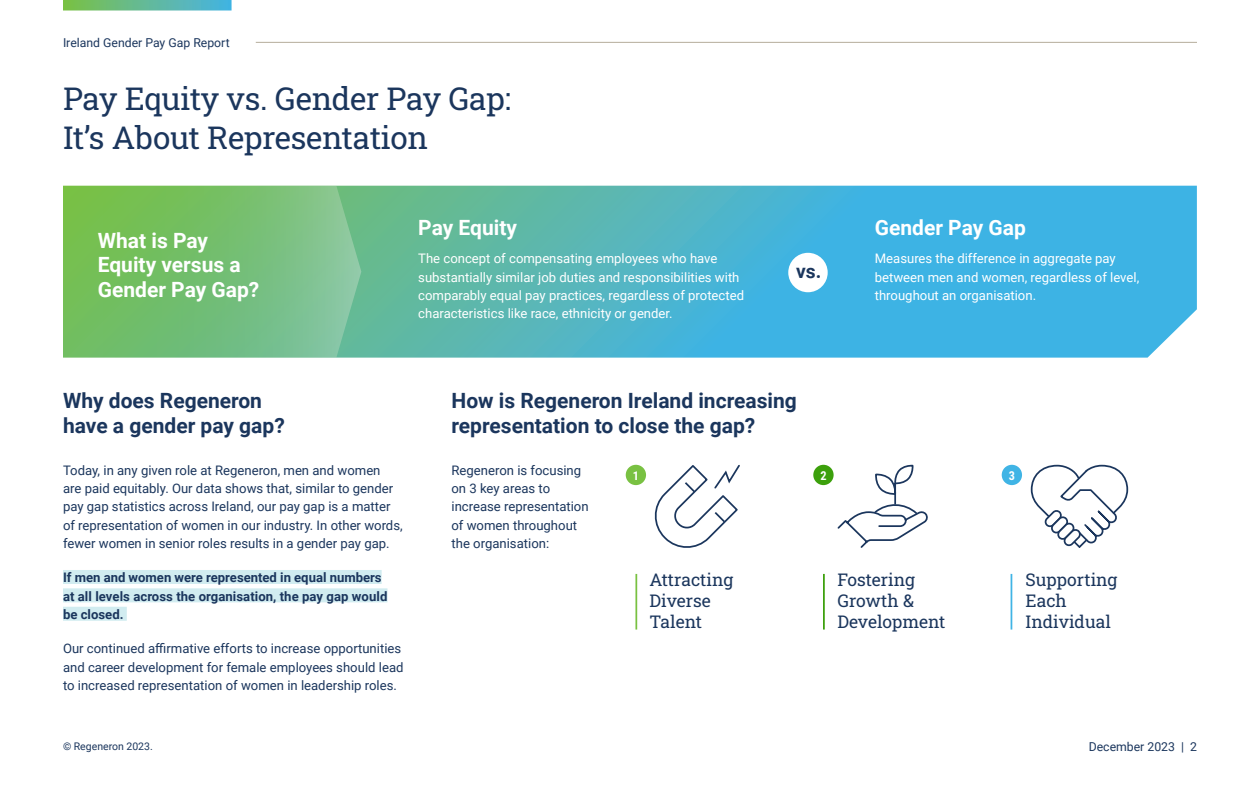
<style>
.page{position:relative;width:1260px;height:788px;background:#fff}
.page>*{position:absolute;margin:0;border:0;box-sizing:border-box;transform-origin:0 0}
.Page_Headline{font:31.5px/38.5px "Roboto Slab";letter-spacing:-.01em;color:#1b365d}
.t1{font:700 21px/24.5px "Roboto";color:#1b365d}
.t2{font:700 21px/24.5px "Roboto";color:#fff}
.t3{font:700 19.25px "Roboto";color:#1b365d}
.Paragraph{font:17.5px/21px "Roboto Slab";color:#1b365d}
.Paragraph-2{font:13.12px/18.4px "Roboto";color:#1b365d}
.Paragraph-3{font:13.12px/18.4px "Roboto";color:#fff}
.Paragraph-4{font:700 13.12px/18.4px "Roboto";color:#1b365d}
.t4{font:12.25px "Roboto";color:#1b365d}
.Paragraph-5{font:700 12.25px "Roboto Condensed";color:#fff}
.t5{font:10.5px "Roboto";color:#1b365d}
</style>
<div class="page">
<div style="left:63px;top:570px;width:319px;height:14px;background:#d1ecf0"></div>
<div style="left:63px;top:588px;width:324px;height:14px;background:#d1ecf0"></div>
<div style="left:63px;top:606px;width:64px;height:14px;background:#d1ecf0"></div>
<svg style="left:361px;top:186px;width:836px;height:171px;background:#4bb5cd"></svg>
<div style="left:788px;top:253px;width:40px;height:39px;background:#fff;border-radius:50%"></div>
<svg style="left:63px;top:186px;width:298px;height:171px;background:#76bf73"></svg>
<svg style="left:837px;top:464px;width:91px;height:84px"></svg>
<svg style="left:1030px;top:464px;width:99px;height:84px"></svg>
<svg style="left:654px;top:464px;width:86px;height:84px"></svg>
<div style="left:626px;top:464px;width:20px;height:21px;background:#79c142;border-radius:50%"></div>
<div style="left:813px;top:464px;width:21px;height:21px;background:#3ca00c;border-radius:50%"></div>
<div style="left:1002px;top:464px;width:20px;height:21px;background:#40b4e5;border-radius:50%"></div>
<hr style="left:635px;top:574px;width:2px;height:55px;background:#79c142">
<hr style="left:823px;top:574px;width:2px;height:55px;background:#3ca00c">
<hr style="left:1011px;top:574px;width:1px;height:55px;background:#40b4e5">
<hr style="left:256px;top:42px;width:941px;height:1px;background:#b5ad9c">
<svg style="left:63px;top:0;width:169px;height:10px;background:#61b996"></svg>
<p class="t4" style="left:63px;top:34px;width:168px">Ireland Gender Pay Gap Report</p>
<p class="Page_Headline" style="left:63px;top:79px;width:449px">Pay Equity vs. Gender Pay Gap:<br>It’s About Representation</p>
<h1 class="t2" style="left:98px;top:227px;width:163px">What is Pay<br>Equity versus a<br>Gender Pay Gap?</h1>
<h1 class="t2" style="left:418px;top:214px;width:100px">Pay Equity</h1>
<p class="Paragraph-3" style="left:418px;top:249px;width:327px">The concept of compensating employees who have substantially similar job duties and responsibilities with comparably equal pay practices, regardless of protected characteristics like race, ethnicity or gender.</p>
<h1 class="t3" style="left:796px;top:258px;width:27px">vs.</h1>
<h1 class="t2" style="left:875px;top:214px;width:153px">Gender Pay Gap</h1>
<p class="Paragraph-3" style="left:875px;top:249px;width:266px">Measures the difference in aggregate pay between men and women, regardless of level, throughout an organisation.</p>
<h1 class="t1" style="left:63px;top:387px;width:223px">Why does Regeneron have a gender pay gap?</h1>
<p class="Paragraph-2" style="left:63px;top:460px;width:341px">Today, in any given role at Regeneron, men and women<br>are paid equitably. Our data shows that, similar to gender pay gap statistics across Ireland, our pay gap is a matter of representation of women in our industry. In other words, fewer women in senior roles results in a gender pay gap.</p>
<p class="Paragraph-4" style="left:63px;top:568px;width:326px">If men and women were represented in equal numbers at all levels across the organisation, the pay gap would be closed.</p>
<p class="Paragraph-2" style="left:63px;top:638px;width:342px">Our continued affirmative efforts to increase opportunities and career development for female employees should lead to increased representation of women in leadership roles.</p>
<h1 class="t1" style="left:452px;top:387px;width:347px">How is Regeneron Ireland increasing representation to close the gap?</h1>
<p class="Paragraph-2" style="left:452px;top:460px;width:139px">Regeneron is focusing on 3 key areas to increase representation of women throughout the organisation:</p>
<p class="Paragraph-5" style="left:633px;top:466px;width:8px">1</p>
<p class="Paragraph-5" style="left:820px;top:466px;width:8px">2</p>
<p class="Paragraph-5" style="left:1009px;top:466px;width:8px">3</p>
<p class="Paragraph" style="left:650px;top:569px;width:85px">Attracting<br>Diverse<br>Talent</p>
<p class="Paragraph" style="left:838px;top:569px;width:109px">Fostering<br>Growth &amp;<br>Development</p>
<p class="Paragraph" style="left:1026px;top:569px;width:94px">Supporting<br>Each<br>Individual</p>
<p class="t5" style="left:63px;top:738px;width:91px">© Regeneron 2023.</p>
<p class="t4" style="left:1089px;top:737px;width:110px">December 2023 | 2</p>
</div>
